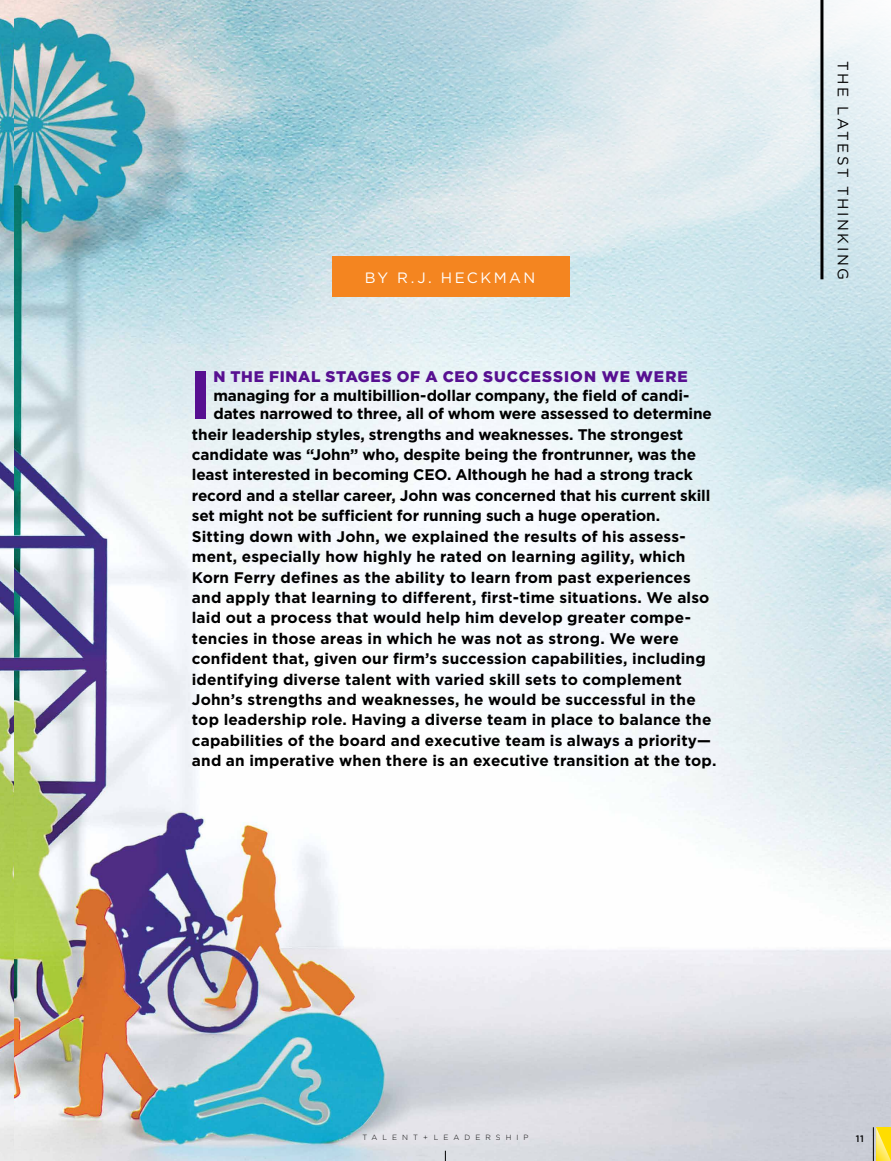
<style>
.page{position:relative;width:891px;height:1161px;background:#fff}
.page>*{position:absolute;margin:0;border:0;box-sizing:border-box;transform-origin:0 0}
.t1{font:700 68.1px "Gotham";color:#571091}
.t2{font:700 15.3px/20.4px "Gotham";letter-spacing:.005em;color:#000}
.t3{font:900 15.3px "Gotham";letter-spacing:.055em;color:#571091}
.t4{font:15px "Gotham";letter-spacing:.165em;color:#000}
.t5{font:15px "Gotham";letter-spacing:.16em;color:#fff}
.t6{font:500 9.45px "Gotham";color:#000}
.t7{font:300 7.5px "Gotham";letter-spacing:.67em;color:#000}
</style>
<div class="page">
<img style="left:14px;top:0;width:877px;height:1161px">
<img style="left:0;top:0;width:14px;height:1161px">
<hr style="left:873px;top:1127px;width:1px;height:34px;background:#000">
<svg style="left:876px;top:1127px;width:15px;height:34px"></svg>
<hr style="left:820px;top:0;width:3px;height:279px;background:#000">
<div style="left:332px;top:256px;width:237px;height:41px;background:#f48520"></div>
<p class="t5" style="left:365px;top:269px;width:172px">BY R.J. HECKMAN</p>
<h1 class="t1" style="left:189px;top:356px;width:24px">I</h1>
<p class="t3" style="left:213px;top:368px;width:476px">N THE FINAL STAGES OF A CEO SUCCESSION WE WERE</p>
<p class="t2" style="left:213px;top:386px;width:500px;line-height:18.5px">managing for a multibillion-dollar company, the field of candi&shy;dates narrowed to three, all of whom were assessed to determine</p>
<p class="t2" style="left:192px;top:424px;width:526px">their leadership styles, strengths and weaknesses. The strongest candidate was “John” who, despite being the frontrunner, was the least interested in becoming CEO. Although he had a strong track record and a stellar career, John was concerned that his current skill set might not be sufficient for running such a huge operation.<br>Sitting down with John, we explained the results of his assess&shy;ment, especially how highly he rated on learning agility, which Korn Ferry defines as the ability to learn from past experiences and apply that learning to different, first-time situations. We also laid out a process that would help him develop greater compe&shy;tencies in those areas in which he was not as strong. We were confident that, given our firm’s succession capabilities, including identifying diverse talent with varied skill sets to complement John’s strengths and weaknesses, he would be successful in the top leadership role. Having a diverse team in place to balance the capabilities of the board and executive team is always a priority— and an imperative when there is an executive transition at the top.</p>
<p class="t4" style="left:852px;top:61px;width:220px;rotate:90deg">THE LATEST THINKING</p>
<p class="t7" style="left:362px;top:1134px;width:168px">TALENT+LEADERSHIP</p>
<p class="t6" style="left:856px;top:1133px;width:10px">11</p>
</div>
